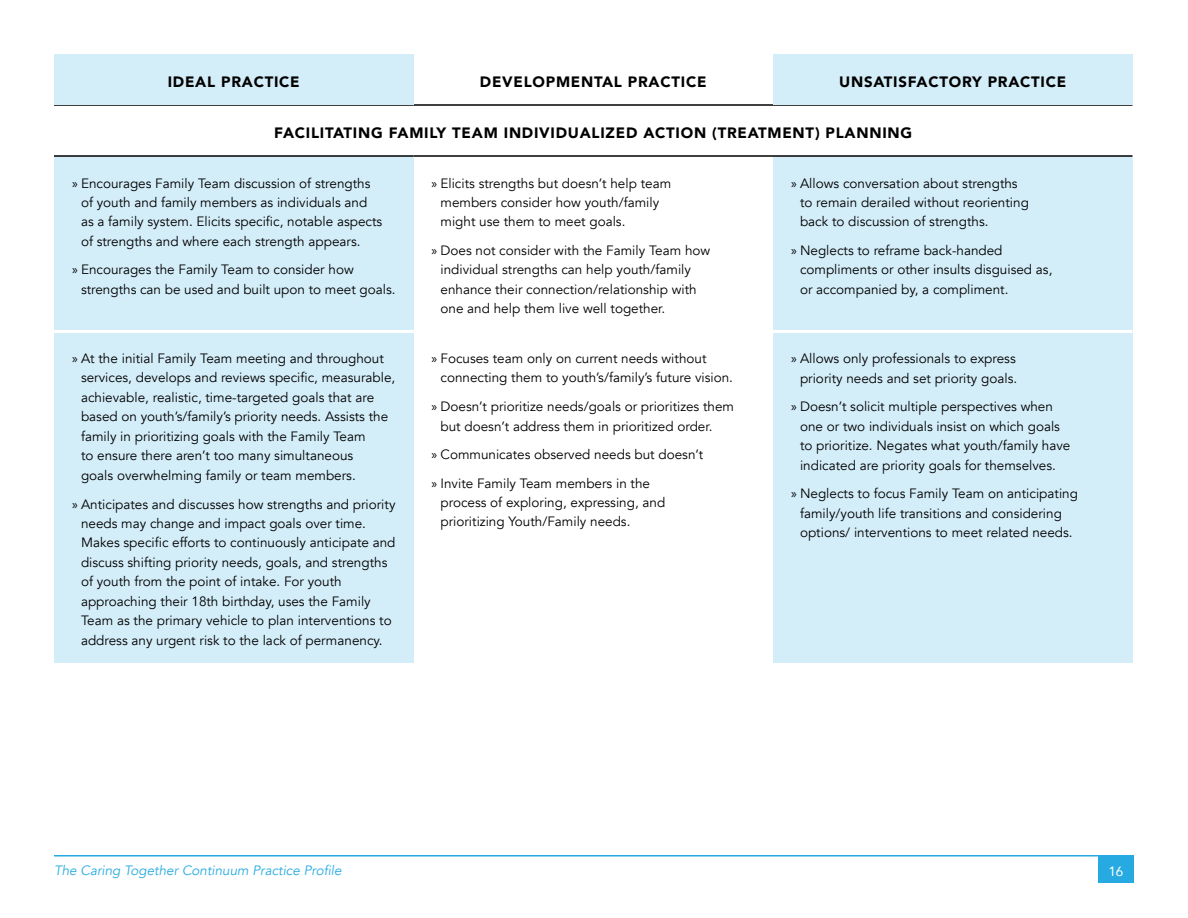
<style>
.page{position:relative;width:1188px;height:918px;background:#fff}
.page>*{position:absolute;margin:0;border:0;box-sizing:border-box;transform-origin:0 0}
.t1{font:900 15px "Avenir";letter-spacing:.05em;color:#000}
.t2{font:13.5px/19.5px "Avenir";color:#000}
.t3{font:italic 13.5px "Avenir";color:#27aae1}
.t4{font:13.5px "Avenir";color:#fff}
.s1{font-family:"Myriad Pro"}
</style>
<div class="page">
<div style="left:54px;top:156px;width:360px;height:176px;background:#d4eef9"></div>
<div style="left:773px;top:156px;width:359px;height:176px;background:#d4eef9"></div>
<div style="left:54px;top:332px;width:360px;height:331px;background:#d4eef9"></div>
<div style="left:773px;top:332px;width:359px;height:331px;background:#d4eef9"></div>
<hr style="left:54px;top:330px;width:360px;height:3px;background:#fff">
<hr style="left:773px;top:330px;width:360px;height:3px;background:#fff">
<hr style="left:54px;top:155px;width:360px;height:2px;background:#000">
<hr style="left:414px;top:155px;width:359px;height:2px;background:#000">
<hr style="left:773px;top:155px;width:360px;height:2px;background:#000">
<hr style="left:54px;top:104px;width:360px;height:2px;background:#000">
<hr style="left:414px;top:104px;width:359px;height:2px;background:#000">
<hr style="left:773px;top:104px;width:360px;height:2px;background:#000">
<div style="left:773px;top:54px;width:359px;height:51px;background:#d4eef9"></div>
<div style="left:54px;top:54px;width:360px;height:51px;background:#d4eef9"></div>
<hr style="left:54px;top:855px;width:1080px;height:1px;background:#27aae1">
<div style="left:1098px;top:856px;width:36px;height:27px;background:#27aae1"></div>
<p class="t1" style="left:168px;top:69px;width:133px">IDEAL PRACTICE</p>
<p class="t1" style="left:480px;top:69px;width:228px">DEVELOPMENTAL PRACTICE</p>
<p class="t1" style="left:839px;top:69px;width:229px">UNSATISFACTORY PRACTICE</p>
<p class="t1" style="left:274px;top:120px;width:640px">FACILITATING FAMILY TEAM INDIVIDUALIZED ACTION (TREATMENT) PLANNING</p>
<p class="t2" style="left:72px;top:173px;width:300px;text-align:center"><span class="s1">»</span> Encourages Family Team discussion of strengths of youth and family members as individuals and</p>
<p class="t2" style="left:81px;top:212px;width:303px">as a family system. Elicits specific, notable aspects</p>
<p class="t2" style="left:81px;top:232px;width:281px">of strengths and where each strength appears.</p>
<p class="t2" style="left:81px;top:260px;width:316px;text-indent:-9px"><span class="s1">»</span> Encourages the Family Team to consider how strengths can be used and built upon to meet goals.</p>
<p class="t2" style="left:441px;top:173px;width:232px;text-indent:-9px"><span class="s1">»</span> Elicits strengths but doesn’t help team members consider how youth/family might use them to meet goals.</p>
<p class="t2" style="left:441px;top:241px;width:271px;text-indent:-9px"><span class="s1">»</span> Does not consider with the Family Team how individual strengths can help youth/family enhance their connection/relationship with one and help them live well together.</p>
<p class="t2" style="left:800px;top:173px;width:230px;text-indent:-9px"><span class="s1">»</span> Allows conversation about strengths to remain derailed without reorienting back to discussion of strengths.</p>
<p class="t2" style="left:800px;top:241px;width:254px;text-indent:-9px"><span class="s1">»</span> Neglects to reframe back-handed compliments or other insults disguised as, or accompanied by, a compliment.</p>
<p class="t2" style="left:72px;top:349px;width:313px"><span class="s1">»</span> At the initial Family Team meeting and throughout</p>
<p class="t2" style="left:81px;top:368px;width:316px">services, develops and reviews specific, measurable,</p>
<p class="t2" style="left:81px;top:388px;width:295px">achievable, realistic, time-targeted goals that are</p>
<p class="t2" style="left:81px;top:407px;width:309px">based on youth’s/family’s priority needs. Assists the</p>
<p class="t2" style="left:81px;top:427px;width:286px">family in prioritizing goals with the Family Team</p>
<p class="t2" style="left:81px;top:446px;width:274px">to ensure there aren’t too many simultaneous</p>
<p class="t2" style="left:81px;top:466px;width:276px">goals overwhelming family or team members.</p>
<p class="t2" style="left:81px;top:494px;width:316px;text-indent:-9px"><span class="s1">»</span> Anticipates and discusses how strengths and priority needs may change and impact goals over time.</p>
<p class="t2" style="left:81px;top:533px;width:316px">Makes specific efforts to continuously anticipate and</p>
<p class="t2" style="left:81px;top:553px;width:308px">discuss shifting priority needs, goals, and strengths</p>
<p class="t2" style="left:81px;top:572px;width:262px">of youth from the point of intake. For youth</p>
<p class="t2" style="left:81px;top:592px;width:291px">approaching their 18th birthday, uses the Family</p>
<p class="t2" style="left:81px;top:611px;width:312px">Team as the primary vehicle to plan interventions to</p>
<p class="t2" style="left:81px;top:631px;width:303px">address any urgent risk to the lack of permanency.</p>
<p class="t2" style="left:441px;top:349px;width:294px;text-indent:-9px"><span class="s1">»</span> Focuses team only on current needs without connecting them to youth’s/family’s future vision.</p>
<p class="t2" style="left:441px;top:397px;width:295px;text-indent:-9px"><span class="s1">»</span> Doesn’t prioritize needs/goals or prioritizes them but doesn’t address them in prioritized order.</p>
<p class="t2" style="left:432px;top:445px;width:273px"><span class="s1">»</span> Communicates observed needs but doesn’t</p>
<p class="t2" style="left:441px;top:473px;width:226px;text-indent:-9px"><span class="s1">»</span> Invite Family Team members in the process of exploring, expressing, and prioritizing Youth/Family needs.</p>
<p class="t2" style="left:791px;top:349px;width:228px;text-align:right"><span class="s1">»</span> Allows only professionals to express priority needs and set priority goals.</p>
<p class="t2" style="left:800px;top:397px;width:272px;text-indent:-9px"><span class="s1">»</span> Doesn’t solicit multiple perspectives when one or two individuals insist on which goals to prioritize. Negates what youth/family have indicated are priority goals for themselves.</p>
<p class="t2" style="left:791px;top:484px;width:289px;text-align:center"><span class="s1">»</span> Neglects to focus Family Team on anticipating family/youth life transitions and considering options/ interventions to meet related needs.</p>
<p class="t3" style="left:54px;top:862px;width:289px">The Caring Together Continuum Practice Profile</p>
<p class="t4" style="left:1108px;top:860px;width:17px">16</p>
</div>
